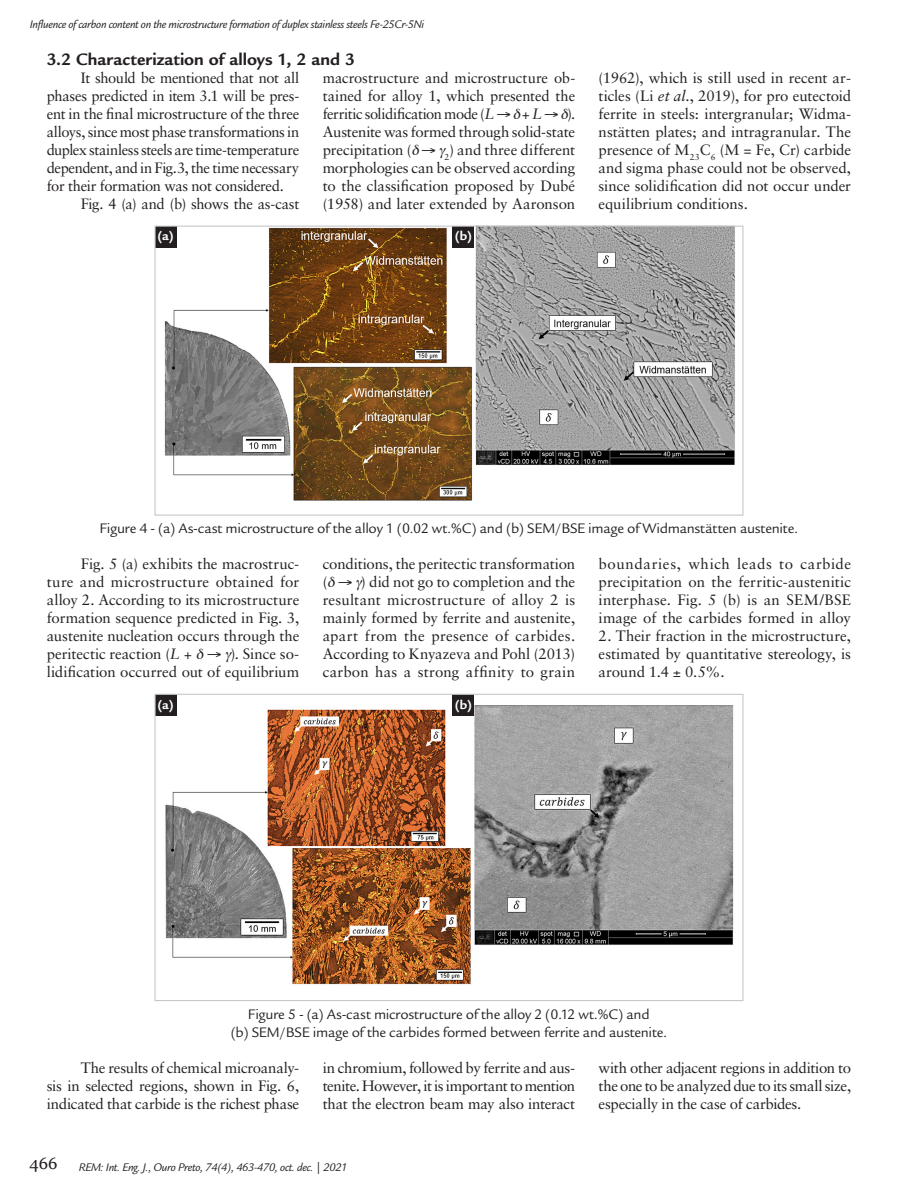
<style>
.page{position:relative;width:915px;height:1191px;background:#fff}
.page>*{position:absolute;margin:0;border:0;box-sizing:border-box;transform-origin:0 0}
.Subtítulo{font:700 18px "Legacy Sans";color:#231f20}
.t1{font:16.5px "Georgia";color:#231f20}
.Texto_-_EN{font:15px/18px "Sabon LT Std";letter-spacing:-.01em;color:#231f20;text-align:justify}
.Legenda{font:15px "Legacy Sans";letter-spacing:-.015em;color:#231f20}
.legenda_PT{font:700 13.5px "Legacy Sans";color:#fff}
.t2{font:italic 12px "Legacy Sans";letter-spacing:-.025em;color:#231f20}
.s1{font-style:italic}
</style>
<div class="page">
<img style="left:161px;top:227px;width:574px;height:274px">
<div style="left:155px;top:226px;width:21px;height:21px;background:#231f20"></div>
<div style="left:452px;top:226px;width:22px;height:21px;background:#231f20"></div>
<div style="left:154px;top:225px;width:589px;height:290px;border:1px solid #c7c8ca"></div>
<img style="left:161px;top:705px;width:573px;height:280px">
<div style="left:155px;top:694px;width:21px;height:21px;background:#231f20"></div>
<div style="left:452px;top:694px;width:22px;height:21px;background:#231f20"></div>
<p class="t2" style="left:30px;top:18px;width:395px">Influence of carbon content on the microstructure formation of duplex stainless steels Fe-25Cr-5Ni</p>
<p class="Subtítulo" style="left:47px;top:49px;width:310px">3.2 Characterization of alloys 1, 2 and 3</p>
<p class="Texto_-_EN" style="left:47px;top:68px;width:254px;text-indent:34px">It should be mentioned that not all phases predicted in item 3.1 will be pres&shy;ent in the final microstructure of the three alloys, since most phase transformations in duplex stainless steels are time-temperature dependent, and in Fig.3, the time necessary for their formation was not considered.</p>
<p class="Texto_-_EN" style="left:81px;top:194px;width:220px">Fig. 4 (a) and (b) shows the as-cast</p>
<p class="Texto_-_EN" style="left:322px;top:68px;width:254px">macrostructure and microstructure ob&shy;tained for alloy 1, which presented the ferritic solidification mode (<span class="s1">L</span> → + <span class="s1">L</span> → ).<br>Austenite was formed through solid-state precipitation ( → <sub>2</sub>) and three different morphologies can be observed according to the classification proposed by Dubé (1958) and later extended by Aaronson</p>
<p class="Texto_-_EN" style="left:598px;top:68px;width:254px">(1962), which is still used in recent ar&shy;ticles (Li <span class="s1">et al.</span>, 2019), for pro eutectoid ferrite in steels: intergranular; Widma&shy;nstätten plates; and intragranular. The presence of M<sub>23</sub>C<sub>6</sub> (M = Fe, Cr) carbide and sigma phase could not be observed, since solidification did not occur under equilibrium conditions.</p>
<p class="legenda_PT" style="left:157px;top:228px;width:18px">(a)</p>
<p class="legenda_PT" style="left:455px;top:228px;width:19px">(b)</p>
<p class="Legenda" style="left:100px;top:520px;width:699px">Figure 4 - (a) As-cast microstructure of the alloy 1 (0.02 wt.%C) and (b) SEM/BSE image of Widmanstätten austenite.</p>
<p class="Texto_-_EN" style="left:47px;top:554px;width:254px;text-indent:34px">Fig. 5 (a) exhibits the macrostruc&shy;ture and microstructure obtained for alloy 2. According to its microstructure formation sequence predicted in Fig. 3, austenite nucleation occurs through the peritectic reaction (<span class="s1">L</span> + → ). Since so&shy;lidification occurred out of equilibrium</p>
<p class="Texto_-_EN" style="left:322px;top:554px;width:254px">conditions, the peritectic transformation ( → ) did not go to completion and the resultant microstructure of alloy 2 is mainly formed by ferrite and austenite, apart from the presence of carbides.<br>According to Knyazeva and Pohl (2013) carbon has a strong affinity to grain</p>
<p class="Texto_-_EN" style="left:598px;top:554px;width:254px">boundaries, which leads to carbide precipitation on the ferritic-austenitic interphase. Fig. 5 (b) is an SEM/BSE image of the carbides formed in alloy</p>
<p class="Texto_-_EN" style="left:598px;top:626px;width:254px">2. Their fraction in the microstructure, estimated by quantitative stereology, is around 1.4 ± 0.5%.</p>
<p class="legenda_PT" style="left:157px;top:696px;width:18px">(a)</p>
<p class="legenda_PT" style="left:455px;top:696px;width:19px">(b)</p>
<p class="Legenda" style="left:248px;top:1006px;width:403px">Figure 5 - (a) As-cast microstructure of the alloy 2 (0.12 wt.%C) and</p>
<p class="Legenda" style="left:230px;top:1024px;width:438px">(b) SEM/BSE image of the carbides formed between ferrite and austenite.</p>
<p class="Texto_-_EN" style="left:47px;top:1058px;width:254px;text-indent:34px">The results of chemical microanaly&shy;sis in selected regions, shown in Fig. 6, indicated that carbide is the richest phase</p>
<p class="Texto_-_EN" style="left:322px;top:1058px;width:254px">in chromium, followed by ferrite and aus&shy;tenite. However, it is important to mention that the electron beam may also interact</p>
<p class="Texto_-_EN" style="left:598px;top:1058px;width:254px">with other adjacent regions in addition to the one to be analyzed due to its small size, especially in the case of carbides.</p>
<p class="t1" style="left:29px;top:1153px;width:30px">466</p>
<p class="t2" style="left:79px;top:1160px;width:270px">REM: Int. Eng. J., Ouro Preto, 74(4), 463-470, oct. dec. | 2021</p>
</div>
